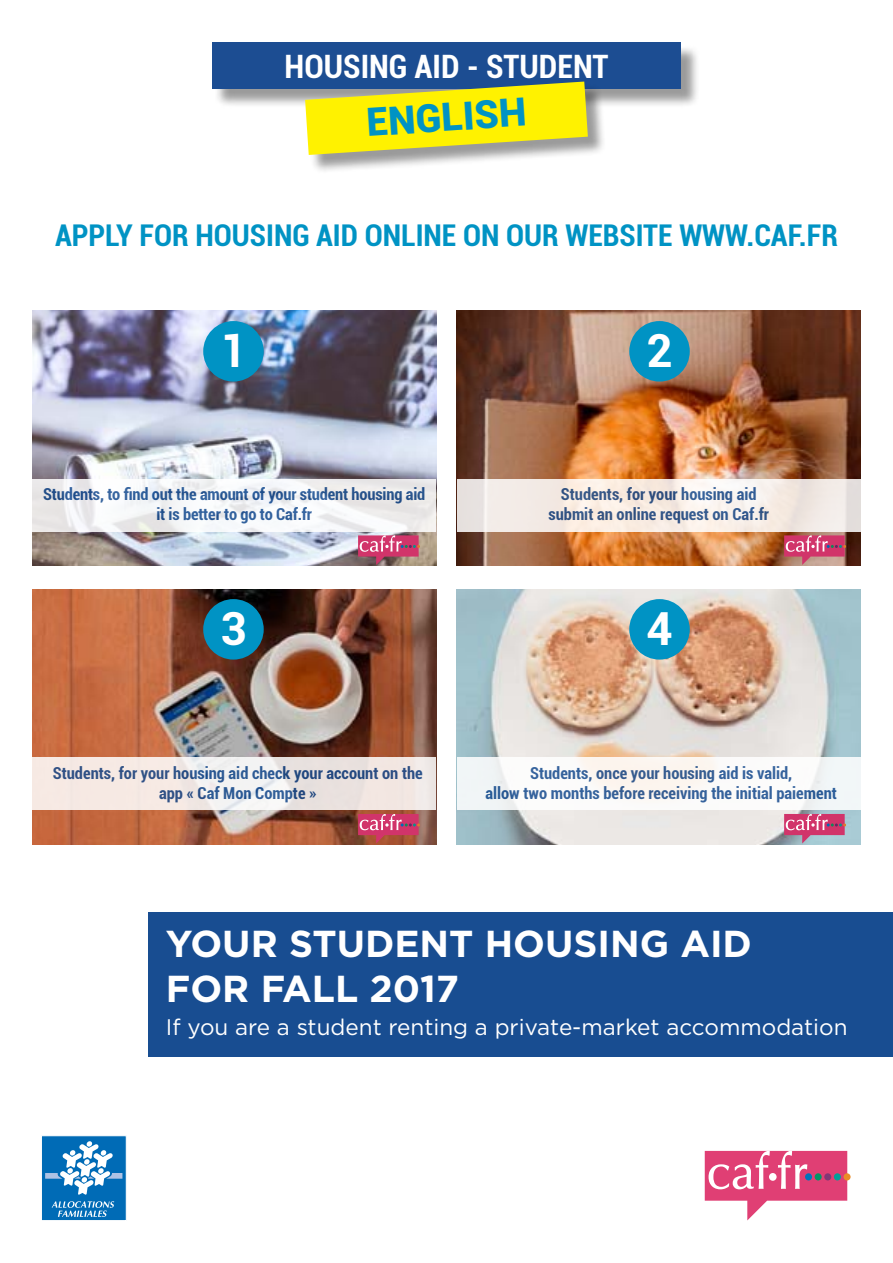
<style>
.page{position:relative;width:893px;height:1263px;background:#fff}
.page>*{position:absolute;margin:0;border:0;box-sizing:border-box;transform-origin:0 0}
.t1{font:700 45.6px "Roboto";color:#fff}
.t2{font:900 38.85px "Roboto";color:#0093c4}
.t3{font:700 37.5px/45px "Gotham";color:#fff}
.t4{font:700 condensed 32.25px "Roboto";color:#fff}
.t5{font:700 condensed 30px "Roboto";color:#0093c4}
.t6{font:22.5px "Gotham";color:#fff}
.t7{font:700 condensed 16.5px/19.8px "Roboto";color:#184d91;text-align:center}
</style>
<div class="page">
<img style="left:457px;top:590px;width:404px;height:255px">
<img style="left:32px;top:590px;width:404px;height:255px">
<img style="left:457px;top:310px;width:404px;height:256px">
<img style="left:32px;top:310px;width:404px;height:256px">
<div style="left:149px;top:912px;width:744px;height:145px;background:#184d91"></div>
<div style="left:41px;top:1135px;width:86px;height:86px;background:#006bb6;border:1px solid #fff"></div>
<svg style="left:45px;top:1141px;width:77px;height:54px"></svg>
<svg style="left:52px;top:1201px;width:62px;height:16px"></svg>
<svg style="left:705px;top:1151px;width:142px;height:69px"></svg>
<div style="left:769px;top:1173px;width:8px;height:8px;background:#fff;border-radius:50%"></div>
<div style="left:843px;top:1173px;width:7px;height:7px;background:#ea8c28;border-radius:50%"></div>
<div style="left:824px;top:1173px;width:7px;height:7px;background:#813775;border-radius:50%"></div>
<div style="left:805px;top:1173px;width:7px;height:7px;background:#0074ba;border-radius:50%"></div>
<div style="left:834px;top:1173px;width:7px;height:7px;background:#00a099;border-radius:50%"></div>
<div style="left:815px;top:1173px;width:7px;height:7px;background:#009566;border-radius:50%"></div>
<div style="left:215px;top:45px;width:484px;height:63px;background:#000;opacity:.4"></div>
<div style="left:212px;top:43px;width:469px;height:46px;background:#1c4d92"></div>
<div style="left:308px;top:84px;width:298px;height:90px;background:#000;opacity:.4"></div>
<svg style="left:305px;top:82px;width:283px;height:73px;background:#ded829"></svg>
<svg style="left:32px;top:479px;width:404px;height:53px"></svg>
<div style="left:203px;top:321px;width:61px;height:61px;background:#0093c4;border-radius:50%"></div>
<svg style="left:358px;top:535px;width:62px;height:30px;background:#bd5b78"></svg>
<svg style="left:457px;top:479px;width:404px;height:53px;background:#f4ebe5"></svg>
<svg style="left:784px;top:535px;width:62px;height:30px;background:#cb637e"></svg>
<svg style="left:32px;top:757px;width:404px;height:53px;fill:#f3e9e3"></svg>
<div style="left:457px;top:757px;width:404px;height:53px;background:#fcfaf8"></div>
<div style="left:203px;top:599px;width:61px;height:61px;background:#0093c4;border-radius:50%"></div>
<div style="left:629px;top:321px;width:61px;height:61px;background:#0093c4;border-radius:50%"></div>
<div style="left:629px;top:599px;width:61px;height:61px;background:#0093c4;border-radius:50%"></div>
<svg style="left:358px;top:814px;width:62px;height:29px;background:#c5516a"></svg>
<svg style="left:784px;top:814px;width:62px;height:29px;background:#c56d91"></svg>
<h3 class="t4" style="left:285px;top:44px;width:325px">HOUSING AID - STUDENT</h3>
<h2 class="t2" style="left:365px;top:95px;width:161px;rotate:-4deg">ENGLISH</h2>
<h3 class="t5" style="left:55px;top:214px;width:158px">Apply for housing</h3>
<h3 class="t5" style="left:316px;top:214px;width:318px">aid online on our website</h3>
<h3 class="t5" style="left:679px;top:214px;width:160px">www.caf.fr</h3>
<h1 class="t1" style="left:220px;top:319px;width:28px">1</h1>
<h1 class="t1" style="left:646px;top:319px;width:28px">2</h1>
<p class="t7" style="left:43px;top:484px;width:384px">Students, to find out the amount of your student housing aid it is better to go to Caf.fr</p>
<p class="t7" style="left:548px;top:484px;width:222px">Students, for your housing aid submit an online request on Caf.fr</p>
<h1 class="t1" style="left:220px;top:597px;width:28px">3</h1>
<h1 class="t1" style="left:646px;top:597px;width:28px">4</h1>
<p class="t7" style="left:53px;top:762px;width:371px">Students, for your housing aid check your account on the app « Caf Mon Compte »</p>
<p class="t7" style="left:485px;top:762px;width:353px">Students, once your housing aid is valid,<br>allow two months before receiving the initial paiement</p>
<h3 class="t3" style="left:166px;top:921px;width:588px">YOUR STUDENT HOUSING AID<br>FOR FALL 2017</h3>
<h3 class="t6" style="left:166px;top:1013px;width:683px">If you are a student renting a private-market accommodation</h3>
</div>
